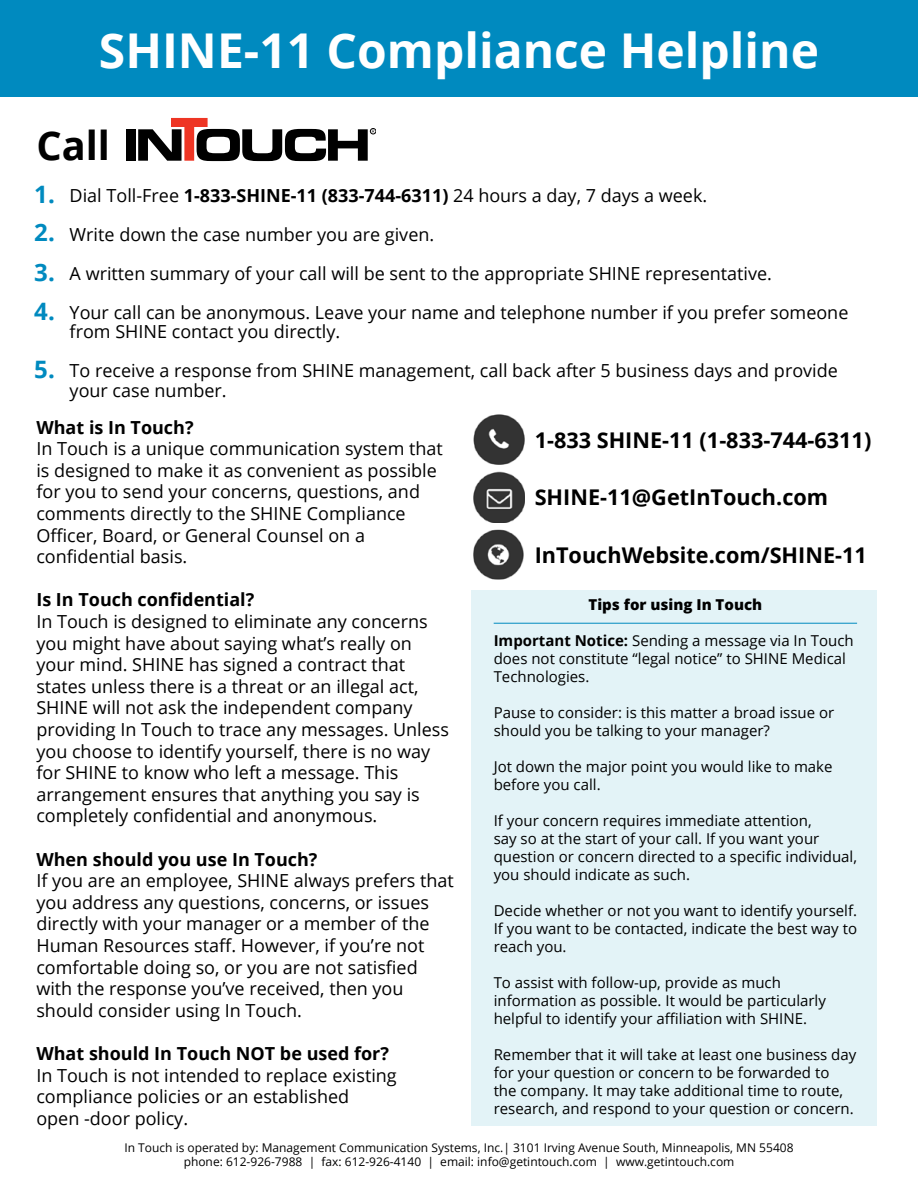
<style>
.page{position:relative;width:918px;height:1188px;background:#fff}
.page>*{position:absolute;margin:0;border:0;box-sizing:border-box;transform-origin:0 0}
.t1{font:700 48px "Open Sans";color:#fff}
.t2{font:700 39.75px "Open Sans";color:#000}
.t3{font:700 24px/37.3px "Open Sans";color:#008abf}
.t4{font:700 21.6px "Open Sans";color:#000}
.t5{font:18px/21.6px "Open Sans";color:#000}
.t6{font:700 18px "Open Sans";color:#000}
.t7{font:15px/18px "Open Sans";color:#000}
.t8{font:800 15px "Open Sans";color:#000}
.t9{font:12px/14.4px "Open Sans";color:#000;text-align:center}
.s1{font-weight:700}
</style>
<div class="page">
<div style="left:0;top:0;width:918px;height:96px;background:#008abf"></div>
<img style="left:474px;top:414px;width:51px;height:51px">
<img style="left:474px;top:472px;width:51px;height:50px">
<img style="left:474px;top:529px;width:50px;height:51px">
<div style="left:126px;top:129px;width:10px;height:32px;background:#000"></div>
<svg style="left:138px;top:118px;width:238px;height:43px"></svg>
<div style="left:472px;top:590px;width:405px;height:536px;background:#e3f3f7"></div>
<hr style="left:494px;top:623px;width:363px;height:1px;background:#008abf">
<h1 class="t1" style="left:99px;top:17px;width:722px">SHINE-11 Compliance Helpline</h1>
<h2 class="t2" style="left:36px;top:118px;width:75px">Call</h2>
<h3 class="t3" style="left:34px;top:175px;width:22px">1.<br>2.</h3>
<h3 class="t3" style="left:34px;top:252px;width:22px;line-height:39.6px">3.<br>4.</h3>
<h3 class="t3" style="left:34px;top:350px;width:22px">5.</h3>
<p class="t5" style="left:70px;top:175px;width:780px;line-height:39px">Dial Toll-Free <span class="s1">1-833-SHINE-11 (833-744-6311)</span> 24 hours a day, 7 days a week.<br>Write down the case number you are given.<br>A written summary of your call will be sent to the appropriate SHINE representative.<br>Your call can be anonymous. Leave your name and telephone number if you prefer someone</p>
<p class="t5" style="left:70px;top:312px;width:770px;line-height:39px">from SHINE contact you directly.<br>To receive a response from SHINE management, call back after 5 business days and provide</p>
<p class="t5" style="left:70px;top:379px;width:159px">your case number.</p>
<p class="t6" style="left:36px;top:414px;width:159px">What is In Touch?</p>
<p class="t5" style="left:36px;top:437px;width:408px">In Touch is a unique communication system that is designed to make it as convenient as possible for you to send your concerns, questions, and comments directly to the SHINE Compliance Officer, Board, or General Counsel on a confidential basis.</p>
<p class="t6" style="left:36px;top:587px;width:219px">Is In Touch confidential?</p>
<p class="t5" style="left:36px;top:610px;width:414px">In Touch is designed to eliminate any concerns you might have about saying what’s really on your mind. SHINE has signed a contract that states unless there is a threat or an illegal act, SHINE will not ask the independent company providing In Touch to trace any messages. Unless you choose to identify yourself, there is no way for SHINE to know who left a message. This arrangement ensures that anything you say is completely confidential and anonymous.</p>
<p class="t6" style="left:36px;top:846px;width:283px">When should you use In Touch?</p>
<p class="t5" style="left:36px;top:869px;width:419px">If you are an employee, SHINE always prefers that you address any questions, concerns, or issues directly with your manager or a member of the Human Resources staff. However, if you’re not comfortable doing so, or you are not satisfied with the response you’ve received, then you should consider using In Touch.</p>
<p class="t6" style="left:36px;top:1041px;width:354px">What should In Touch NOT be used for?</p>
<p class="t5" style="left:36px;top:1064px;width:362px">In Touch is not intended to replace existing compliance policies or an established<br>open -door policy.</p>
<p class="t4" style="left:535px;top:425px;width:338px">1-833 SHINE-11 (1-833-744-6311)</p>
<p class="t4" style="left:535px;top:482px;width:295px">SHINE-11@GetInTouch.com</p>
<p class="t4" style="left:535px;top:540px;width:334px">InTouchWebsite.com/SHINE-11</p>
<p class="t8" style="left:589px;top:593px;width:175px">Tips for using In Touch</p>
<p class="t7" style="left:494px;top:631px;width:362px"><span class="s1">Important Notice:</span> Sending a message via In Touch does not constitute “legal notice” to SHINE Medical<br>Technologies.</p>
<p class="t7" style="left:494px;top:703px;width:342px">Pause to consider: is this matter a broad issue or should you be talking to your manager?</p>
<p class="t7" style="left:494px;top:757px;width:340px">Jot down the major point you would like to make before you call.</p>
<p class="t7" style="left:494px;top:811px;width:365px">If your concern requires immediate attention,<br>say so at the start of your call. If you want your question or concern directed to a specific individual, you should indicate as such.</p>
<p class="t7" style="left:494px;top:901px;width:365px;text-align:justify">Decide whether or not you want to identify yourself.<br>If you want to be contacted, indicate the best way to reach you.</p>
<p class="t7" style="left:494px;top:973px;width:334px">To assist with follow-up, provide as much information as possible. It would be particularly helpful to identify your affiliation with SHINE.</p>
<p class="t7" style="left:494px;top:1045px;width:364px">Remember that it will take at least one business day for your question or concern to be forwarded to<br>the company. It may take additional time to route, research, and respond to your question or concern.</p>
<p class="t9" style="left:124px;top:1140px;width:671px">In Touch is operated by: Management Communication Systems, Inc.| 3101 Irving Avenue South, Minneapolis, MN 55408 phone: 612-926-7988 | fax: 612-926-4140 | email: info@getintouch.com | www.getintouch.com</p>
</div>
